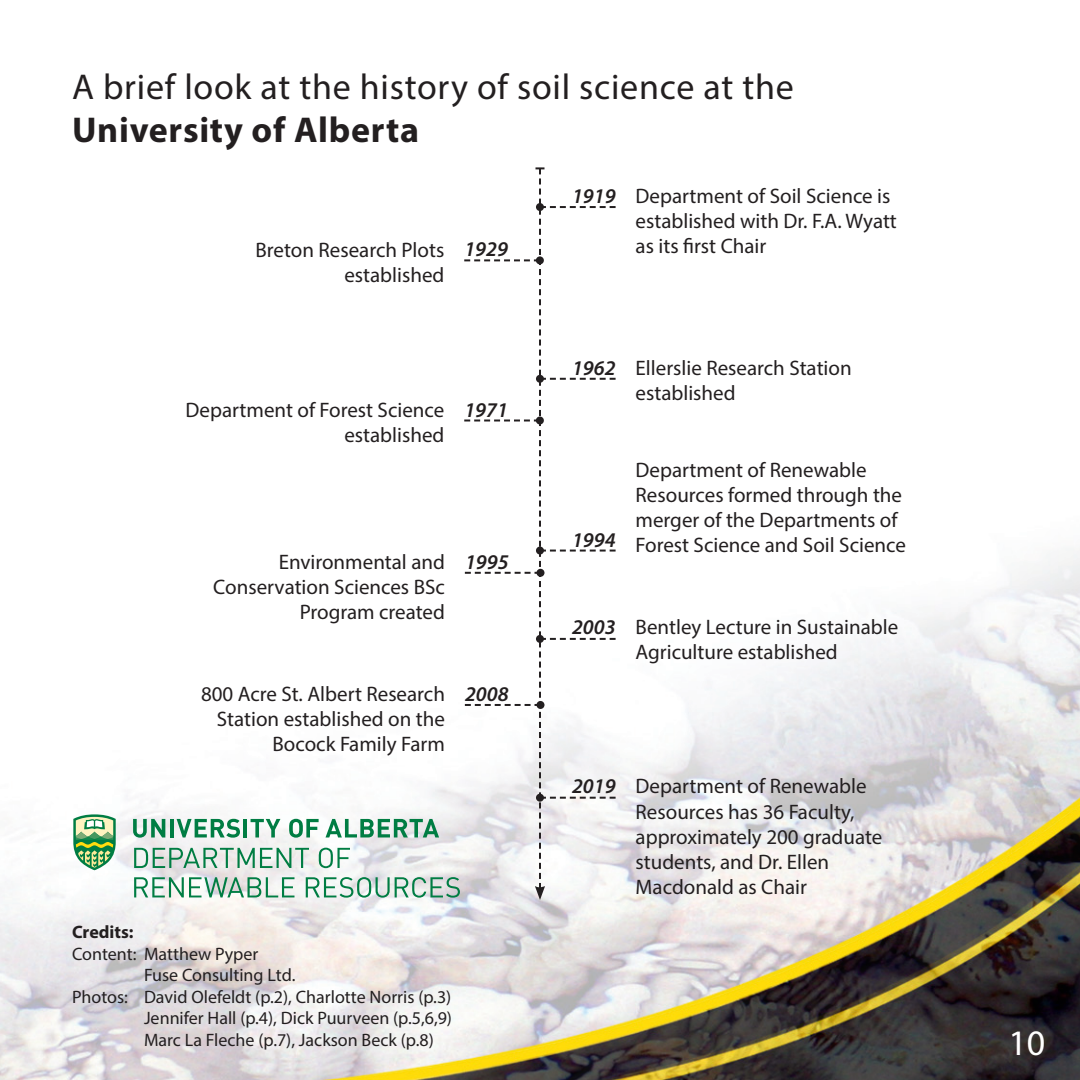
<style>
.page{position:relative;width:1080px;height:1080px;background:#fff}
.page>*{position:absolute;margin:0;border:0;box-sizing:border-box;transform-origin:0 0}
.t1{font:36px/43.2px "Myriad Pro";letter-spacing:.02em;color:#231f20}
.t2{font:36px "Myriad Pro";color:#fff}
.Renew_Body_Text{font:21px/25.2px "Myriad Pro";color:#231f20}
.Renew_Body_Text-2{font:italic 600 21px "Myriad Pro";color:#231f20}
.t3{font:18px "Myriad Pro";color:#231f20}
.t4{font:700 18px "Myriad Pro";color:#231f20}
.s1{font-weight:700}
</style>
<div class="page">
<img style="left:0;top:549px;width:1080px;height:531px">
<svg style="left:73px;top:814px;width:43px;height:56px"></svg>
<svg style="left:133px;top:167px;width:483px;height:733px"></svg>
<div style="left:536px;top:701px;width:8px;height:8px;background:#231f20;border-radius:50%"></div>
<p class="t1" style="left:72px;top:65px;width:723px">A brief look at the history of soil science at the<br><span class="s1">University of Alberta</span></p>
<p class="Renew_Body_Text" style="left:256px;top:237px;width:190px;text-align:right">Breton Research Plots established</p>
<p class="Renew_Body_Text-2" style="left:572px;top:183px;width:45px">1919</p>
<p class="Renew_Body_Text" style="left:636px;top:183px;width:263px">Department of Soil Science is established with Dr. F.A. Wyatt</p>
<p class="Renew_Body_Text-2" style="left:464px;top:236px;width:45px">1929</p>
<p class="Renew_Body_Text" style="left:636px;top:233px;width:132px">as its first Chair</p>
<p class="Renew_Body_Text" style="left:186px;top:397px;width:260px;text-align:right">Department of Forest Science established</p>
<p class="Renew_Body_Text-2" style="left:464px;top:396px;width:45px">1971</p>
<p class="Renew_Body_Text" style="left:213px;top:549px;width:233px;text-align:right">Environmental and<br>Conservation Sciences BSc<br>Program created</p>
<p class="Renew_Body_Text-2" style="left:465px;top:548px;width:45px">1995</p>
<p class="Renew_Body_Text" style="left:201px;top:681px;width:245px;text-align:right">800 Acre St. Albert Research<br>Station established on the<br>Bocock Family Farm</p>
<p class="Renew_Body_Text-2" style="left:465px;top:681px;width:45px">2008</p>
<p class="t4" style="left:72px;top:920px;width:63px">Credits:</p>
<p class="t3" style="left:72px;top:942px;width:188px">Content: Matthew Pyper</p>
<p class="t3" style="left:144px;top:964px;width:153px">Fuse Consulting Ltd.</p>
<p class="t3" style="left:72px;top:986px;width:381px">Photos: David Olefeldt (p.2), Charlotte Norris (p.3)</p>
<p class="t3" style="left:144px;top:1007px;width:310px">Jennifer Hall (p.4), Dick Puurveen (p.5,6,9)</p>
<p class="t3" style="left:144px;top:1029px;width:291px">Marc La Fleche (p.7), Jackson Beck (p.8)</p>
<p class="Renew_Body_Text-2" style="left:572px;top:354px;width:45px">1962</p>
<p class="Renew_Body_Text" style="left:636px;top:355px;width:218px">Ellerslie Research Station established</p>
<p class="Renew_Body_Text-2" style="left:572px;top:526px;width:45px">1994</p>
<p class="Renew_Body_Text" style="left:636px;top:457px;width:272px">Department of Renewable<br>Resources formed through the merger of the Departments of<br>Forest Science and Soil Science</p>
<p class="Renew_Body_Text-2" style="left:572px;top:614px;width:45px">2003</p>
<p class="Renew_Body_Text" style="left:636px;top:614px;width:264px">Bentley Lecture in Sustainable<br>Agriculture established</p>
<p class="Renew_Body_Text-2" style="left:572px;top:773px;width:45px">2019</p>
<p class="Renew_Body_Text" style="left:636px;top:773px;width:248px">Department of Renewable<br>Resources has 36 Faculty, approximately 200 graduate students, and Dr. Ellen<br>Macdonald as Chair</p>
<h1 class="t2" style="left:1009px;top:1021px;width:38px">10</h1>
</div>
